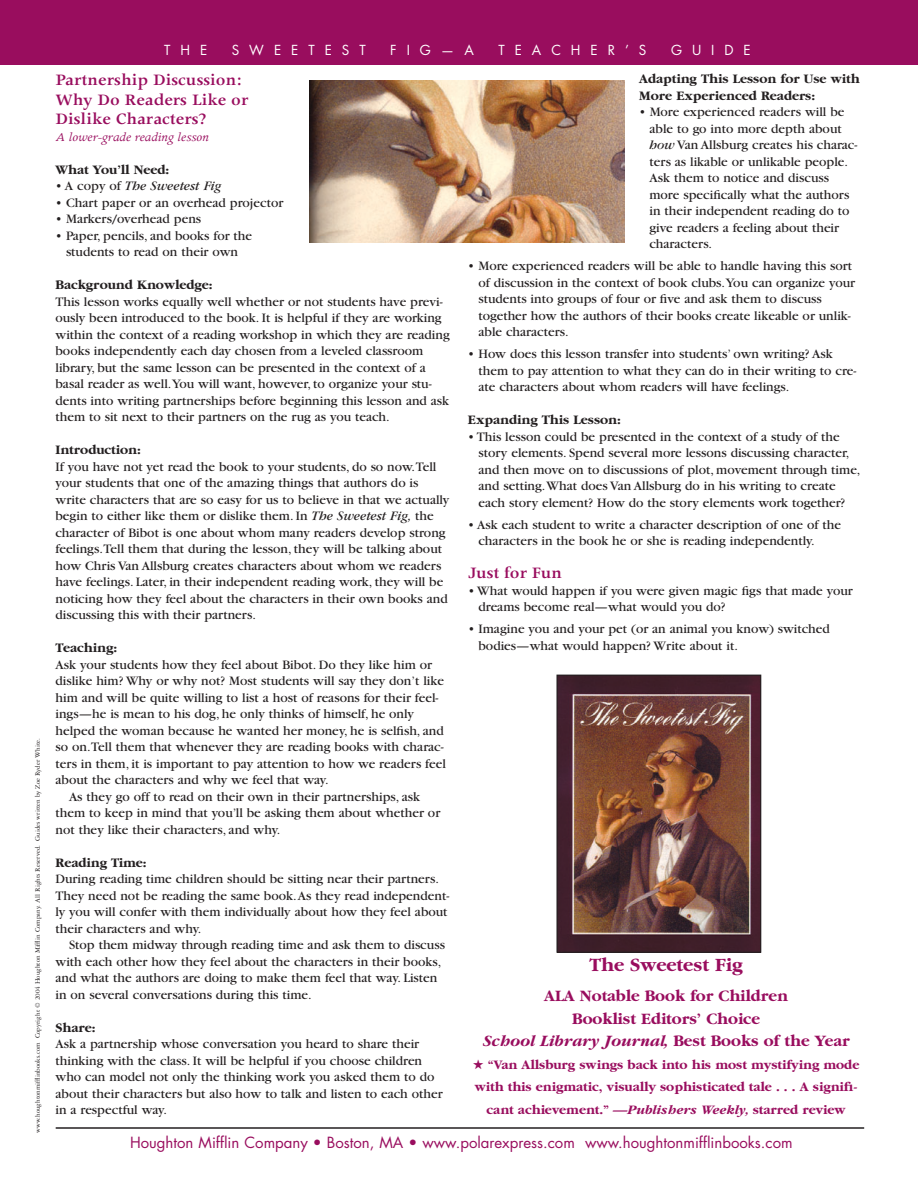
<style>
.page{position:relative;width:918px;height:1188px;background:#fff}
.page>*{position:absolute;margin:0;border:0;box-sizing:border-box;transform-origin:0 0}
.t1{font:700 19.5px "Garamond";color:#990d5e}
.t2{font:600 18px/19.5px "Apollo";color:#990d5e}
.t3{font:700 16.5px/22.5px "Garamond";color:#990d5e;text-align:center}
.t4{font:15px "Futura";color:#990d5e}
.t5{font:13.5px/16.5px "Garamond";color:#231f20}
.t6{font:700 13.5px/22.5px "Garamond";color:#990d5e;text-align:center}
.t7{font:700 13.5px/16.5px "Garamond";color:#231f20}
.t8{font:13.5px "Futura";letter-spacing:.74em;color:#fff}
.t9{font:italic 13.5px "Apollo";color:#990d5e}
.t10{font:italic 13.5px "Garamond";color:#231f20}
.t11{font:7.2px "Garamond Three";color:#231f20}
.s1{font-style:normal}
.s2{font-style:italic}
</style>
<div class="page">
<img style="left:310px;top:80px;width:314px;height:163px">
<div style="left:0;top:0;width:918px;height:64px;background:#990d5e"></div>
<hr style="left:56px;top:1127px;width:808px;height:2px;background:#231f20">
<img style="left:558px;top:677px;width:201px;height:274px">
<div style="left:556px;top:675px;width:205px;height:278px;border:1px solid #231f20"></div>
<p class="t11" style="left:35px;top:1133px;width:396px;rotate:-90deg">www.houghtonmifflinbooks.com Copyright © 2004 Houghton Mifflin Company. All Rights Reserved. Guides written by Zoe Ryder White.</p>
<p class="t8" style="left:164px;top:44px;width:45px">THE</p>
<p class="t8" style="left:232px;top:44px;width:135px">SWEETEST</p>
<p class="t8" style="left:390px;top:44px;width:85px">FIG—A</p>
<p class="t8" style="left:498px;top:44px;width:150px">TEACHER’S</p>
<p class="t8" style="left:671px;top:44px;width:81px">GUIDE</p>
<h2 class="t2" style="left:56px;top:72px;width:195px">Partnership Discussion:<br>Why Do Readers Like or<br>Dislike Characters?</h2>
<p class="t9" style="left:56px;top:132px;width:155px">A lower-grade reading lesson</p>
<p class="t7" style="left:56px;top:162px;width:115px">What You’ll Need:</p>
<p class="t10" style="left:56px;top:182px;width:167px"><span class="s1">• A copy of</span> The Sweetest Fig</p>
<p class="t5" style="left:55px;top:196px;width:229px">• Chart paper or an overhead projector</p>
<p class="t5" style="left:55px;top:212px;width:147px">• Markers/overhead pens</p>
<p class="t5" style="left:55px;top:229px;width:198px;text-align:center">• Paper, pencils, and books for the students to read on their own</p>
<p class="t7" style="left:55px;top:278px;width:159px">Background Knowledge:</p>
<p class="t5" style="left:55px;top:295px;width:396px">This lesson works equally well whether or not students have previ&shy;ously been introduced to the book. It is helpful if they are working within the context of a reading workshop in which they are reading books independently each day chosen from a leveled classroom library, but the same lesson can be presented in the context of a basal reader as well.You will want, however, to organize your stu&shy;dents into writing partnerships before beginning this lesson and ask them to sit next to their partners on the rug as you teach.</p>
<p class="t7" style="left:55px;top:443px;width:87px">Introduction:</p>
<p class="t5" style="left:55px;top:460px;width:395px">If you have not yet read the book to your students, do so now.Tell your students that one of the amazing things that authors do is write characters that are so easy for us to believe in that we actually begin to either like them or dislike them. In <span class="s2">The Sweetest Fig,</span> the character of Bibot is one about whom many readers develop strong feelings.Tell them that during the lesson, they will be talking about how Chris Van Allsburg creates characters about whom we readers have feelings. Later, in their independent reading work, they will be noticing how they feel about the characters in their own books and discussing this with their partners.</p>
<p class="t7" style="left:56px;top:641px;width:63px">Teaching:</p>
<p class="t5" style="left:56px;top:658px;width:378px">Ask your students how they feel about Bibot. Do they like him or</p>
<p class="t5" style="left:56px;top:674px;width:390px">dislike him? Why or why not? Most students will say they don’t like</p>
<p class="t5" style="left:56px;top:691px;width:385px">him and will be quite willing to list a host of reasons for their feel-</p>
<p class="t5" style="left:56px;top:707px;width:360px">ings—he is mean to his dog, he only thinks of himself, he only</p>
<p class="t5" style="left:56px;top:724px;width:390px">helped the woman because he wanted her money, he is selfish, and</p>
<p class="t5" style="left:56px;top:740px;width:390px">so on.Tell them that whenever they are reading books with charac-</p>
<p class="t5" style="left:56px;top:757px;width:392px">ters in them, it is important to pay attention to how we readers feel</p>
<p class="t5" style="left:56px;top:773px;width:275px">about the characters and why we feel that way.</p>
<p class="t5" style="left:69px;top:790px;width:353px">As they go off to read on their own in their partnerships, ask</p>
<p class="t5" style="left:56px;top:806px;width:386px">them to keep in mind that you’ll be asking them about whether or</p>
<p class="t5" style="left:56px;top:823px;width:226px">not they like their characters, and why.</p>
<p class="t7" style="left:56px;top:855px;width:93px">Reading Time:</p>
<p class="t5" style="left:56px;top:872px;width:395px">During reading time children should be sitting near their partners.<br>They need not be reading the same book.As they read independent&shy;ly you will confer with them individually about how they feel about their characters and why.</p>
<p class="t5" style="left:56px;top:938px;width:391px;text-indent:14px">Stop them midway through reading time and ask them to discuss with each other how they feel about the characters in their books, and what the authors are doing to make them feel that way. Listen in on several conversations during this time.</p>
<p class="t7" style="left:56px;top:1020px;width:42px">Share:</p>
<p class="t5" style="left:56px;top:1037px;width:389px">Ask a partnership whose conversation you heard to share their thinking with the class. It will be helpful if you choose children who can model not only the thinking work you asked them to do about their characters but also how to talk and listen to each other in a respectful way.</p>
<p class="t7" style="left:639px;top:72px;width:222px">Adapting This Lesson for Use with<br>More Experienced Readers:</p>
<p class="t5" style="left:649px;top:105px;width:210px;text-indent:-10px">• More experienced readers will be able to go into more depth about <span class="s2">how</span> Van Allsburg creates his charac&shy;ters as likable or unlikable people.<br>Ask them to notice and discuss more specifically what the authors in their independent reading do to give readers a feeling about their characters.</p>
<p class="t5" style="left:478px;top:259px;width:378px;text-indent:-11px">• More experienced readers will be able to handle having this sort of discussion in the context of book clubs.You can organize your students into groups of four or five and ask them to discuss together how the authors of their books create likeable or unlik&shy;able characters.</p>
<p class="t5" style="left:478px;top:347px;width:379px;text-indent:-11px">• How does this lesson transfer into students’ own writing? Ask them to pay attention to what they can do in their writing to cre&shy;ate characters about whom readers will have feelings.</p>
<p class="t7" style="left:468px;top:413px;width:155px">Expanding This Lesson:</p>
<p class="t5" style="left:478px;top:429px;width:384px;text-indent:-11px">• This lesson could be presented in the context of a study of the story elements. Spend several more lessons discussing character, and then move on to discussions of plot, movement through time, and setting.What does Van Allsburg do in his writing to create each story element? How do the story elements work together?</p>
<p class="t5" style="left:478px;top:517px;width:364px;text-indent:-11px">• Ask each student to write a character description of one of the characters in the book he or she is reading independently.</p>
<h2 class="t2" style="left:468px;top:565px;width:96px">Just for Fun</h2>
<p class="t5" style="left:479px;top:583px;width:376px;text-indent:-11px">• What would happen if you were given magic figs that made your dreams become real—what would you do?</p>
<p class="t5" style="left:479px;top:622px;width:353px;text-indent:-11px">• Imagine you and your pet (or an animal you know) switched bodies—what would happen? Write about it.</p>
<h1 class="t1" style="left:590px;top:958px;width:155px">The Sweetest Fig</h1>
<p class="t3" style="left:483px;top:986px;width:369px">ALA Notable Book for Children<br>Booklist Editors’ Choice<br><span class="s2">School Library Journal,</span> Best Books of the Year</p>
<p class="t6" style="left:473px;top:1054px;width:388px">★ “Van Allsburg swings back into his most mystifying mode with this enigmatic, visually sophisticated tale . . . A signifi&shy;cant achievement.” —<span class="s2">Publishers Weekly,</span> starred review</p>
<p class="t4" style="left:130px;top:1135px;width:664px">Houghton Mifflin Company • Boston, MA • www.polarexpress.com www.houghtonmifflinbooks.com</p>
</div>
